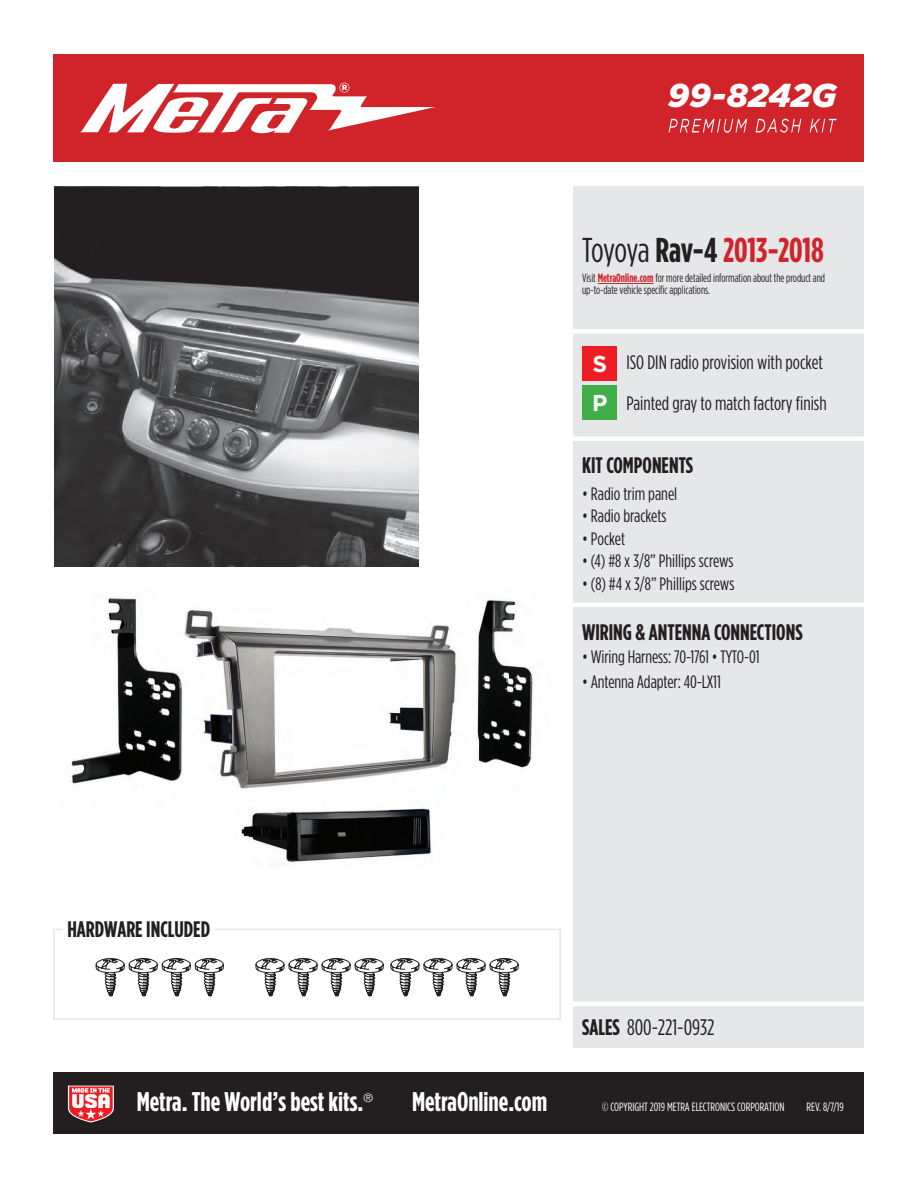
<style>
.page{position:relative;width:918px;height:1188px;background:#fff}
.page>*{position:absolute;margin:0;border:0;box-sizing:border-box;transform-origin:0 0}
.t1{font:700 34.5px "Gotham Condensed";color:#d1232a}
.t2{font:italic 900 33px "Gotham";letter-spacing:-.005em;color:#fff}
.t3{font:700 27px "Gotham Condensed";color:#fff}
.t4{font:700 22.95px "Gotham";color:#fff}
.t5{font:700 22.5px "Gotham Condensed";color:#231f20}
.t6{font:22.5px "Gotham Condensed";color:#231f20}
.t7{font:19.5px/40.5px "Gotham Condensed";color:#231f20}
.t8{font:18px "Gotham Condensed";letter-spacing:-.005em;color:#231f20}
.t9{font:12px/12px "Gotham Condensed";color:#231f20;scale:.93 1}
.t10{font:12px "Gotham Condensed";color:#fff}
.t11{font:300 12px "Helvetica Neue";color:#fff}
.s1{font-weight:400;color:#231f20}
.s2{color:#231f20}
.s3{font-weight:700;color:#d1232a}
.s4{font-weight:700}
</style>
<div class="page">
<div style="left:53px;top:1072px;width:810px;height:62px;background:#231f20"></div>
<div style="left:53px;top:54px;width:810px;height:108px;background:#d1232a"></div>
<svg style="left:80px;top:83px;width:355px;height:51px"></svg>
<svg style="left:669px;top:119px;width:168px;height:14px"></svg>
<div style="left:573px;top:186px;width:290px;height:862px;background:#e6e7e9"></div>
<svg style="left:67px;top:1085px;width:47px;height:38px;background:#d47679"></svg>
<div style="left:53px;top:929px;width:508px;height:91px;border:2px solid #e4e5e7"></div>
<svg style="left:391px;top:958px;width:127px;height:38px"></svg>
<svg style="left:256px;top:958px;width:127px;height:38px"></svg>
<svg style="left:96px;top:958px;width:128px;height:38px"></svg>
<img style="left:70px;top:597px;width:463px;height:268px">
<div style="left:63px;top:918px;width:151px;height:24px;background:#fff"></div>
<hr style="left:573px;top:329px;width:295px;height:4px;background:#fff">
<div style="left:583px;top:346px;width:34px;height:35px;background:#ee1d23"></div>
<hr style="left:572px;top:437px;width:294px;height:4px;background:#fff">
<hr style="left:572px;top:603px;width:294px;height:4px;background:#fff">
<hr style="left:572px;top:1002px;width:294px;height:4px;background:#fff">
<hr style="left:598px;top:283px;width:56px;height:1px;background:#d1232a">
<img style="left:54px;top:187px;width:364px;height:380px">
<div style="left:583px;top:386px;width:34px;height:34px;background:#40ae49"></div>
<h2 class="t2" style="left:668px;top:77px;width:170px">99-8242G</h2>
<h1 class="t1" style="left:582px;top:231px;width:244px"><span class="s1">Toyoya</span> <span class="s2">Rav-4</span> 2013-2018</h1>
<p class="t9" style="left:582px;top:272px;width:263px">Visit <span class="s3">MetraOnline.com</span> for more detailed information about the product and up-to-date vehicle specific applications.</p>
<p class="t4" style="left:593px;top:350px;width:16px">S</p>
<p class="t4" style="left:592px;top:390px;width:17px">P</p>
<p class="t7" style="left:626px;top:342px;width:202px">ISO DIN radio provision with pocket<br>Painted gray to match factory finish</p>
<p class="t5" style="left:67px;top:917px;width:144px">HARDWARE INCLUDED</p>
<p class="t5" style="left:582px;top:452px;width:113px">KIT COMPONENTS</p>
<p class="t8" style="left:582px;top:484px;width:97px">• Radio trim panel</p>
<p class="t8" style="left:582px;top:506px;width:86px">• Radio brackets</p>
<p class="t8" style="left:582px;top:529px;width:45px">• Pocket</p>
<p class="t8" style="left:582px;top:551px;width:153px">• (4) #8 x 3/8” Phillips screws</p>
<p class="t8" style="left:582px;top:574px;width:154px">• (8) #4 x 3/8” Phillips screws</p>
<p class="t5" style="left:582px;top:620px;width:222px">WIRING &amp; ANTENNA CONNECTIONS</p>
<p class="t8" style="left:582px;top:647px;width:179px">• Wiring Harness: 70-1761 • TYTO-01</p>
<p class="t8" style="left:582px;top:673px;width:140px">• Antenna Adapter: 40-LX11</p>
<p class="t6" style="left:582px;top:1015px;width:134px"><span class="s4">SALES</span> 800-221-0932</p>
<h3 class="t3" style="left:137px;top:1087px;width:228px">Metra. The World’s best kits.</h3>
<p class="t11" style="left:363px;top:1091px;width:11px">®</p>
<h3 class="t3" style="left:412px;top:1087px;width:137px">MetraOnline.com</h3>
<p class="t10" style="left:602px;top:1100px;width:184px">© COPYRIGHT 2019 METRA ELECTRONICS CORPORATION</p>
<p class="t10" style="left:806px;top:1100px;width:39px">REV. 8/7/19</p>
</div>
